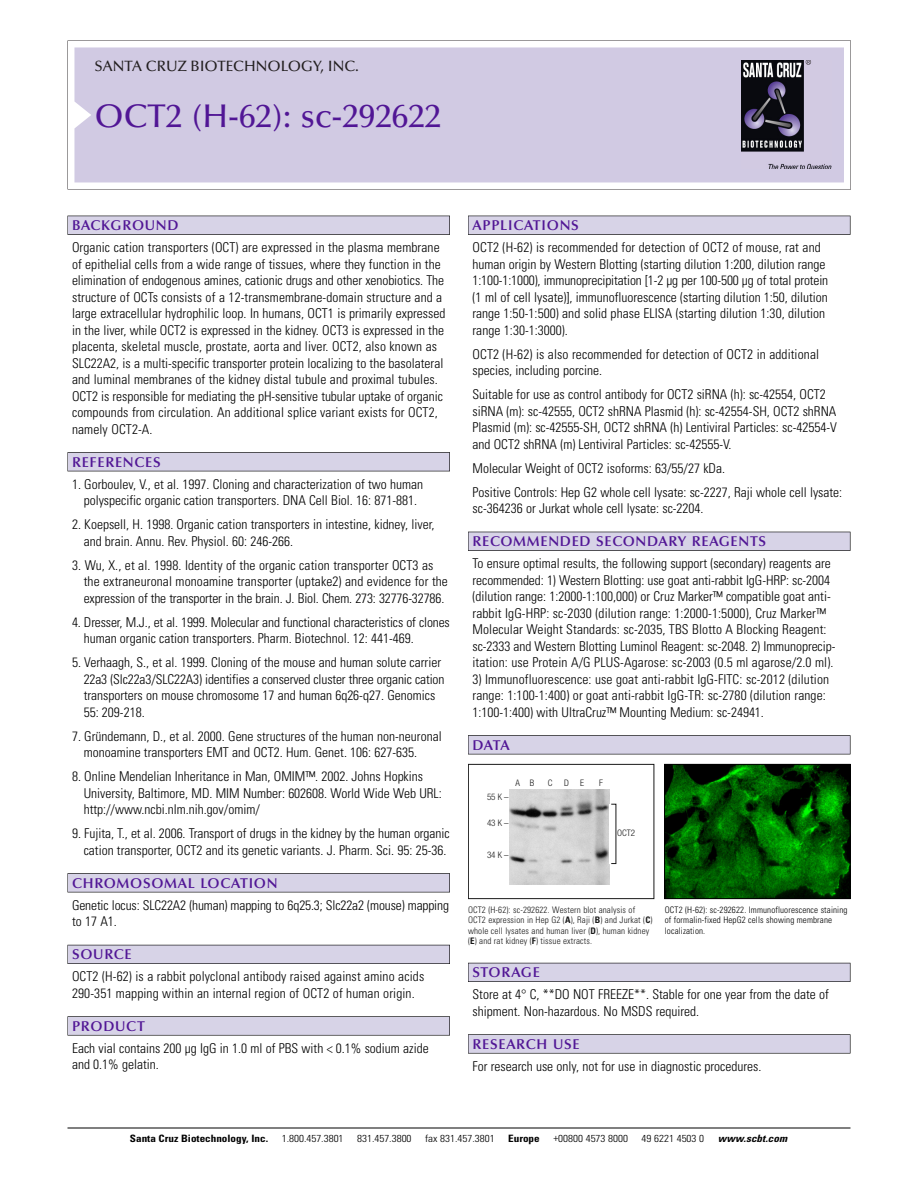
<style>
.page{position:relative;width:918px;height:1188px;background:#fff}
.page>*{position:absolute;margin:0;border:0;box-sizing:border-box;transform-origin:0 0}
.t1{font:500 33px "Optima";color:#511695}
.t2{font:500 15px "Optima";color:#231f20}
.t3{font:600 14.25px "Optima";letter-spacing:.05em;color:#511695}
.t4{font:300 condensed 13.5px/16.5px "Univers";color:#000}
.t5{font:300 condensed 10.2px "Univers";color:#000;scale:1.1 1}
.t6{font:700 condensed 10.2px "Univers";color:#000;scale:1.1 1}
.t7{font:italic 700 condensed 10.2px "Univers";letter-spacing:.005em;color:#000;scale:1.1 1}
.t8{font:9px/10.5px "Univers Condensed Light+CENKPE";letter-spacing:.015em;color:#191919}
.t9{font:300 condensed 9px/10.5px "Univers";letter-spacing:.015em;color:#000}
.t10{font:9px "Helvetica Neue Light Cond+IGXHWK";color:#191919}
.s1{font-family:"Univers Condensed Bold+WLXYDK"}
</style>
<div class="page">
<svg style="left:68px;top:40px;width:783px;height:149px"></svg>
<div style="left:74px;top:47px;width:770px;height:135px;background:#d1cae3"></div>
<img style="left:741px;top:60px;width:90px;height:108px">
<div style="left:68px;top:216px;width:382px;height:19px;background:#525155"></div>
<div style="left:68px;top:216px;width:381px;height:18px;background:#d7d3e7"></div>
<div style="left:68px;top:452px;width:382px;height:19px;background:#525155"></div>
<div style="left:68px;top:453px;width:381px;height:18px;background:#d7d3e7"></div>
<div style="left:68px;top:873px;width:382px;height:19px;background:#545357"></div>
<div style="left:68px;top:874px;width:381px;height:18px;background:#d7d3e7"></div>
<div style="left:68px;top:945px;width:382px;height:19px;background:#54535a"></div>
<div style="left:68px;top:945px;width:381px;height:18px;background:#d7d3e7"></div>
<svg style="left:68px;top:1016px;width:382px;height:20px"></svg>
<div style="left:68px;top:1017px;width:381px;height:18px;background:#d7d3e7"></div>
<div style="left:468px;top:216px;width:382px;height:19px;background:#525155"></div>
<div style="left:468px;top:216px;width:382px;height:18px;background:#d7d3e7"></div>
<div style="left:468px;top:532px;width:382px;height:19px;background:#515055"></div>
<div style="left:468px;top:532px;width:382px;height:18px;background:#d7d3e7"></div>
<div style="left:468px;top:735px;width:382px;height:19px;background:#545357"></div>
<div style="left:468px;top:736px;width:382px;height:18px;background:#d7d3e7"></div>
<div style="left:468px;top:963px;width:382px;height:19px;background:#54535a"></div>
<div style="left:468px;top:963px;width:382px;height:18px;background:#d7d3e7"></div>
<svg style="left:468px;top:1034px;width:382px;height:20px"></svg>
<div style="left:468px;top:1035px;width:382px;height:18px;background:#d7d3e7"></div>
<hr style="left:68px;top:1128px;width:782px;height:1px;background:#000">
<div style="left:468px;top:764px;width:186px;height:135px;border:1px solid #191919"></div>
<img style="left:510px;top:789px;width:100px;height:95px">
<img style="left:666px;top:766px;width:182px;height:131px">
<div style="left:664px;top:764px;width:186px;height:135px;border:1px solid #000"></div>
<p class="t2" style="left:94px;top:61px;width:266px">SANTA CRUZ BIOTECHNOLOGY, INC.</p>
<h1 class="t1" style="left:94px;top:103px;width:348px">OCT2 (H-62): sc-292622</h1>
<p class="t3" style="left:72px;top:219px;width:108px">BACKGROUND</p>
<p class="t4" style="left:72px;top:240px;width:375px">Organic cation transporters (OCT) are expressed in the plasma membrane of epithelial cells from a wide range of tissues, where they function in the elimination of endogenous amines, cationic drugs and other xenobiotics. The structure of OCTs consists of a 12-transmembrane-domain structure and a large extracellular hydrophilic loop. In humans, OCT1 is primarily expressed in the liver, while OCT2 is expressed in the kidney. OCT3 is expressed in the placenta, skeletal muscle, prostate, aorta and liver. OCT2, also known as SLC22A2, is a multi-specific transporter protein localizing to the basolateral and luminal membranes of the kidney distal tubule and proximal tubules.<br>OCT2 is responsible for mediating the pH-sensitive tubular uptake of organic compounds from circulation. An additional splice variant exists for OCT2, namely OCT2-A.</p>
<p class="t3" style="left:72px;top:456px;width:90px">REFERENCES</p>
<p class="t4" style="left:72px;top:477px;width:353px;text-align:center">1. Gorboulev, V., et al. 1997. Cloning and characterization of two human polyspecific organic cation transporters. DNA Cell Biol. 16: 871-881.</p>
<p class="t4" style="left:84px;top:517px;width:352px;text-indent:-12px">2. Koepsell, H. 1998. Organic cation transporters in intestine, kidney, liver, and brain. Annu. Rev. Physiol. 60: 246-266.</p>
<p class="t4" style="left:84px;top:558px;width:366px;text-indent:-12px">3. Wu, X., et al. 1998. Identity of the organic cation transporter OCT3 as the extraneuronal monoamine transporter (uptake2) and evidence for the expression of the transporter in the brain. J. Biol. Chem. 273: 32776-32786.</p>
<p class="t4" style="left:84px;top:615px;width:368px;text-indent:-12px">4. Dresser, M.J., et al. 1999. Molecular and functional characteristics of clones human organic cation transporters. Pharm. Biotechnol. 12: 441-469.</p>
<p class="t4" style="left:84px;top:655px;width:362px;text-indent:-12px">5. Verhaagh, S., et al. 1999. Cloning of the mouse and human solute carrier 22a3 (Slc22a3/SLC22A3) identifies a conserved cluster three organic cation transporters on mouse chromosome 17 and human 6q26-q27. Genomics 55: 209-218.</p>
<p class="t4" style="left:84px;top:729px;width:359px;text-indent:-12px">7. Gründemann, D., et al. 2000. Gene structures of the human non-neuronal monoamine transporters EMT and OCT2. Hum. Genet. 106: 627-635.</p>
<p class="t4" style="left:84px;top:769px;width:360px;text-indent:-12px">8. Online Mendelian Inheritance in Man, OMIM™. 2002. Johns Hopkins<br>University, Baltimore, MD. MIM Number: 602608. World Wide Web URL: http://www.ncbi.nlm.nih.gov/omim/</p>
<p class="t4" style="left:72px;top:826px;width:379px;text-align:right">9. Fujita, T., et al. 2006. Transport of drugs in the kidney by the human organic cation transporter, OCT2 and its genetic variants. J. Pharm. Sci. 95: 25-36.</p>
<p class="t3" style="left:72px;top:877px;width:207px">CHROMOSOMAL LOCATION</p>
<p class="t4" style="left:72px;top:898px;width:379px">Genetic locus: SLC22A2 (human) mapping to 6q25.3; Slc22a2 (mouse) mapping to 17 A1.</p>
<p class="t3" style="left:72px;top:949px;width:61px">SOURCE</p>
<p class="t4" style="left:72px;top:969px;width:354px">OCT2 (H-62) is a rabbit polyclonal antibody raised against amino acids<br>290-351 mapping within an internal region of OCT2 of human origin.</p>
<p class="t3" style="left:72px;top:1020px;width:74px">PRODUCT</p>
<p class="t4" style="left:72px;top:1041px;width:358px">Each vial contains 200 µg IgG in 1.0 ml of PBS with &lt; 0.1% sodium azide and 0.1% gelatin.</p>
<p class="t3" style="left:473px;top:219px;width:108px">APPLICATIONS</p>
<p class="t4" style="left:473px;top:240px;width:357px">OCT2 (H-62) is recommended for detection of OCT2 of mouse, rat and human origin by Western Blotting (starting dilution 1:200, dilution range 1:100-1:1000), immunoprecipitation [1-2 µg per 100-500 µg of total protein (1 ml of cell lysate)], immunofluorescence (starting dilution 1:50, dilution range 1:50-1:500) and solid phase ELISA (starting dilution 1:30, dilution range 1:30-1:3000).</p>
<p class="t4" style="left:473px;top:347px;width:348px">OCT2 (H-62) is also recommended for detection of OCT2 in additional species, including porcine.</p>
<p class="t4" style="left:473px;top:387px;width:366px">Suitable for use as control antibody for OCT2 siRNA (h): sc-42554, OCT2 siRNA (m): sc-42555, OCT2 shRNA Plasmid (h): sc-42554-SH, OCT2 shRNA Plasmid (m): sc-42555-SH, OCT2 shRNA (h) Lentiviral Particles: sc-42554-V and OCT2 shRNA (m) Lentiviral Particles: sc-42555-V.</p>
<p class="t4" style="left:473px;top:457px;width:371px;line-height:24px">Molecular Weight of OCT2 isoforms: 63/55/27 kDa.<br>Positive Controls: Hep G2 whole cell lysate: sc-2227, Raji whole cell lysate:</p>
<p class="t4" style="left:473px;top:501px;width:233px">sc-364236 or Jurkat whole cell lysate: sc-2204.</p>
<p class="t3" style="left:473px;top:536px;width:295px">RECOMMENDED SECONDARY REAGENTS</p>
<p class="t4" style="left:473px;top:556px;width:364px">To ensure optimal results, the following support (secondary) reagents are recommended: 1) Western Blotting: use goat anti-rabbit IgG-HRP: sc-2004 (dilution range: 1:2000-1:100,000) or Cruz Marker™ compatible goat anti&shy;rabbit IgG-HRP: sc-2030 (dilution range: 1:2000-1:5000), Cruz Marker™ Molecular Weight Standards: sc-2035, TBS Blotto A Blocking Reagent: sc-2333 and Western Blotting Luminol Reagent: sc-2048. 2) Immunoprecip&shy;itation: use Protein A/G PLUS-Agarose: sc-2003 (0.5 ml agarose/2.0 ml).</p>
<p class="t4" style="left:473px;top:672px;width:358px">3) Immunofluorescence: use goat anti-rabbit IgG-FITC: sc-2012 (dilution range: 1:100-1:400) or goat anti-rabbit IgG-TR: sc-2780 (dilution range:<br>1:100-1:400) with UltraCruz™ Mounting Medium: sc-24941.</p>
<p class="t3" style="left:473px;top:739px;width:39px">DATA</p>
<p class="t10" style="left:515px;top:780px;width:20px">A B</p>
<p class="t10" style="left:548px;top:780px;width:6px">C</p>
<p class="t10" style="left:564px;top:780px;width:6px">D</p>
<p class="t10" style="left:580px;top:780px;width:5px">E</p>
<p class="t10" style="left:599px;top:780px;width:5px">F</p>
<p class="t10" style="left:487px;top:794px;width:23px">55K–</p>
<p class="t10" style="left:487px;top:820px;width:23px">43K–</p>
<p class="t10" style="left:487px;top:852px;width:23px">34K–</p>
<p class="t10" style="left:617px;top:830px;width:19px">OCT2</p>
<p class="t8" style="left:468px;top:905px;width:186px">OCT2 (H-62): sc-292622. Western blot analysis of OCT2 expression in Hep G2 (<span class="s1">A</span>), Raji (<span class="s1">B</span>) and Jurkat (<span class="s1">C</span>) whole cell lysates and human liver (<span class="s1">D</span>), human kidney (<span class="s1">E</span>) and rat kidney (<span class="s1">F</span>) tissue extracts.</p>
<p class="t9" style="left:665px;top:905px;width:184px">OCT2 (H-62): sc-292622. Immunofluorescence staining of formalin-fixed HepG2 cells showing membrane localization.</p>
<p class="t3" style="left:473px;top:967px;width:69px">STORAGE</p>
<p class="t4" style="left:473px;top:987px;width:358px">Store at 4° C, **DO NOT FREEZE**. Stable for one year from the date of shipment. Non-hazardous. No MSDS required.</p>
<p class="t3" style="left:473px;top:1038px;width:109px">RESEARCH USE</p>
<p class="t4" style="left:473px;top:1059px;width:290px">For research use only, not for use in diagnostic procedures.</p>
<p class="t6" style="left:130px;top:1135px;width:127px">Santa Cruz Biotechnology, Inc.</p>
<p class="t5" style="left:282px;top:1135px;width:58px">1.800.457.3801</p>
<p class="t5" style="left:357px;top:1135px;width:51px">831.457.3800</p>
<p class="t5" style="left:425px;top:1135px;width:65px">fax 831.457.3801</p>
<p class="t6" style="left:508px;top:1135px;width:30px">Europe</p>
<p class="t5" style="left:553px;top:1135px;width:69px">+00800 4573 8000</p>
<p class="t5" style="left:642px;top:1135px;width:58px">49 6221 4503 0</p>
<p class="t7" style="left:718px;top:1135px;width:64px">www.scbt.com</p>
</div>
